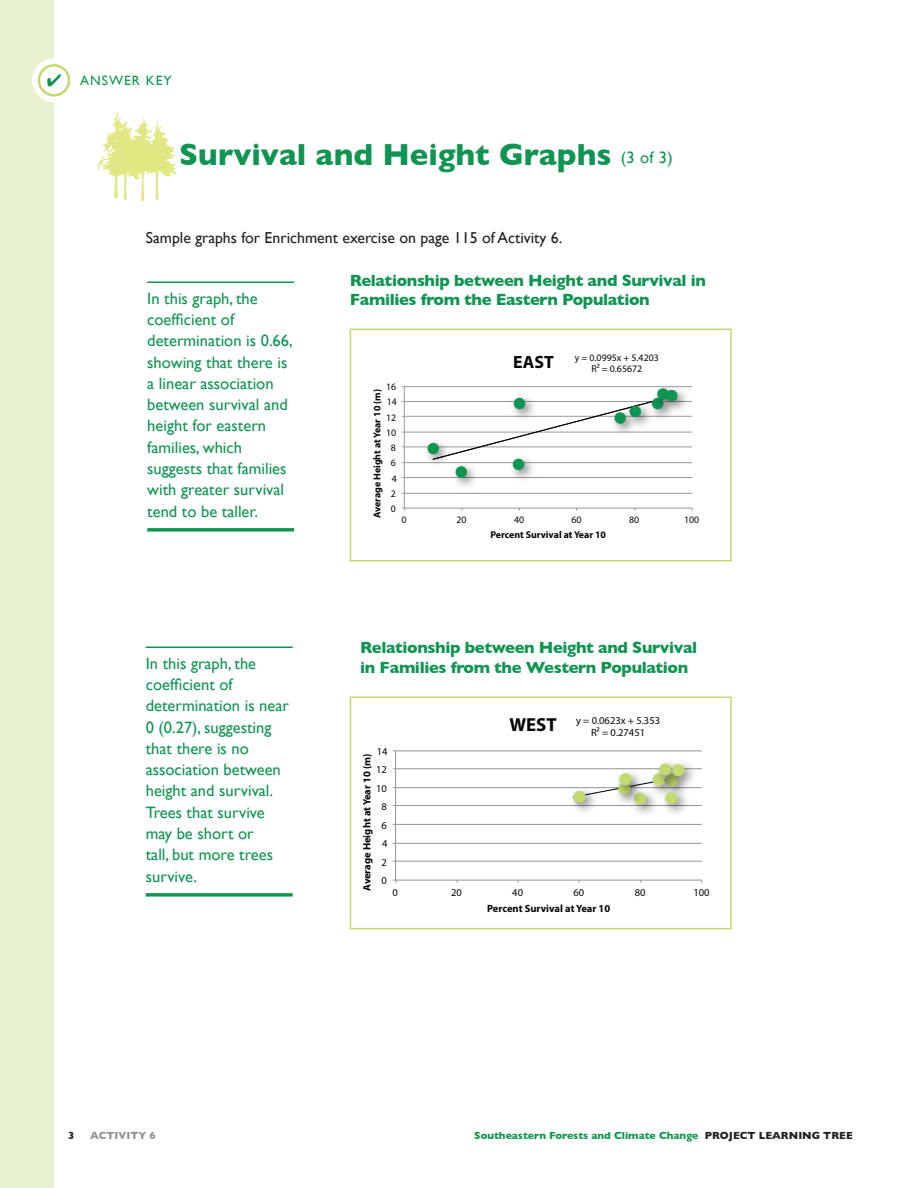
<style>
.page{position:relative;width:918px;height:1188px;background:#fff}
.page>*{position:absolute;margin:0;border:0;box-sizing:border-box;transform-origin:0 0}
.t1{font:700 31.05px "Gill Sans";color:#0f9551}
.t2{font:700 18.9px "Myriad Pro";color:#050504}
.t3{font:700 17.7px "Myriad Pro";color:#050504}
.t4{font:16.5px/21.3px "Gill Sans";color:#0f9551}
.t5{font:700 16.5px/19.8px "Gill Sans";letter-spacing:-.02em;color:#0f9551}
.t6{font:15.9px "Gill Sans";color:#231f20}
.t7{font:13.5px "Gill Sans";letter-spacing:.075em;color:#0f9551}
.t8{font:700 10.5px "Gill Sans";color:#0f9551}
.t9{font:10.5px/12.6px "Myriad Pro";color:#050504;text-align:center}
.t10{font:700 10.5px "Myriad Pro";color:#050504}
.t11{font:700 10.5px "Gill Sans";color:#919396}
.t12{font:700 10.5px "Gill Sans";color:#231f20}
.t13{font:9.9px/11.9px "Myriad Pro";color:#050504;text-align:center}
.t14{font:700 9.9px "Myriad Pro";color:#050504}
.s1{font-weight:400;font-size:16.5px}
.s2{color:#231f20}
</style>
<div class="page">
<div style="left:0;top:0;width:54px;height:1188px;background:#e9f2d0"></div>
<div style="left:32px;top:59px;width:44px;height:43px;background:#fff;border-radius:50%"></div>
<svg style="left:47px;top:74px;width:14px;height:13px"></svg>
<div style="left:38px;top:64px;width:32px;height:33px;border:2px solid #c1d96b;border-radius:50%"></div>
<svg style="left:97px;top:112px;width:80px;height:90px"></svg>
<hr style="left:147px;top:281px;width:147px;height:2px;background:#0f9551">
<svg style="left:147px;top:528px;width:147px;height:4px"></svg>
<hr style="left:146px;top:647px;width:147px;height:1px;background:#0f9551">
<svg style="left:146px;top:893px;width:147px;height:4px"></svg>
<hr style="left:405px;top:493px;width:287px;height:1px;background:#989898">
<hr style="left:405px;top:477px;width:287px;height:1px;background:#989898">
<hr style="left:405px;top:462px;width:287px;height:1px;background:#989898">
<hr style="left:405px;top:446px;width:287px;height:1px;background:#989898">
<hr style="left:405px;top:432px;width:287px;height:1px;background:#989898">
<hr style="left:405px;top:416px;width:287px;height:1px;background:#989898">
<hr style="left:405px;top:401px;width:287px;height:1px;background:#989898">
<hr style="left:405px;top:386px;width:287px;height:1px;background:#989898">
<hr style="left:404px;top:386px;width:1px;height:122px;background:#989898">
<hr style="left:404px;top:508px;width:288px;height:1px;background:#989898">
<img style="left:420px;top:446px;width:7px;height:18px">
<img style="left:448px;top:478px;width:35px;height:16px">
<img style="left:649px;top:386px;width:9px;height:2px">
<img style="left:658px;top:386px;width:34px;height:31px">
<svg style="left:427px;top:388px;width:251px;height:90px"></svg>
<div style="left:350px;top:329px;width:382px;height:232px;border:2px solid #c1d96b"></div>
<hr style="left:396px;top:861px;width:306px;height:1px;background:#989898">
<hr style="left:396px;top:843px;width:306px;height:1px;background:#989898">
<hr style="left:396px;top:824px;width:306px;height:1px;background:#989898">
<hr style="left:396px;top:805px;width:306px;height:1px;background:#989898">
<hr style="left:396px;top:787px;width:306px;height:1px;background:#989898">
<hr style="left:396px;top:768px;width:306px;height:1px;background:#989898">
<hr style="left:396px;top:750px;width:306px;height:1px;background:#989898">
<hr style="left:395px;top:750px;width:1px;height:130px;background:#989898">
<hr style="left:396px;top:880px;width:306px;height:1px;background:#989898">
<img style="left:565px;top:787px;width:30px;height:25px">
<img style="left:667px;top:762px;width:34px;height:31px">
<svg style="left:573px;top:763px;width:112px;height:43px"></svg>
<div style="left:350px;top:697px;width:382px;height:232px;border:2px solid #c1d96b"></div>
<p class="t7" style="left:80px;top:73px;width:93px">ANSWER KEY</p>
<h1 class="t1" style="left:179px;top:136px;width:495px">Survival and Height Graphs <span class="s1">(3 of 3)</span></h1>
<p class="t6" style="left:146px;top:228px;width:418px">Sample graphs for Enrichment exercise on page 115 of Activity 6.</p>
<p class="t4" style="left:147px;top:287px;width:147px">In this graph, the coefficient of determination is 0.66, showing that there is a linear association between survival and height for eastern families, which suggests that families with greater survival tend to be taller.</p>
<p class="t4" style="left:146px;top:652px;width:145px">In this graph, the coefficient of determination is near<br>0 (0.27), suggesting that there is no association between height and survival.<br>Trees that survive may be short or<br>tall, but more trees survive.</p>
<p class="t5" style="left:350px;top:270px;width:358px">Relationship between Height and Survival in<br>Families from the Eastern Population</p>
<p class="t3" style="left:513px;top:351px;width:42px">EAST</p>
<p class="t13" style="left:575px;top:351px;width:86px">y = 0.0995x + 5.4203<br>R² = 0.65672</p>
<p class="t13" style="left:386px;top:381px;width:12px">16</p>
<p class="t14" style="left:371px;top:518px;width:131px;rotate:-90deg">Average Height at Year 10 (m)</p>
<p class="t13" style="left:387px;top:396px;width:12px">14</p>
<p class="t13" style="left:386px;top:411px;width:12px">12</p>
<p class="t13" style="left:386px;top:427px;width:12px">10</p>
<p class="t13" style="left:391px;top:442px;width:7px">8</p>
<p class="t13" style="left:391px;top:457px;width:7px">6</p>
<p class="t13" style="left:392px;top:472px;width:7px">4</p>
<p class="t13" style="left:391px;top:487px;width:7px">2</p>
<p class="t13" style="left:391px;top:503px;width:7px">0</p>
<p class="t13" style="left:401px;top:514px;width:7px">0</p>
<p class="t13" style="left:456px;top:514px;width:12px">20</p>
<p class="t13" style="left:514px;top:514px;width:12px">40</p>
<p class="t13" style="left:572px;top:514px;width:12px">60</p>
<p class="t13" style="left:629px;top:514px;width:12px">80</p>
<p class="t13" style="left:684px;top:514px;width:17px">100</p>
<p class="t14" style="left:490px;top:528px;width:117px">Percent Survival at Year 10</p>
<p class="t5" style="left:360px;top:637px;width:338px">Relationship between Height and Survival in Families from the Western Population</p>
<p class="t2" style="left:509px;top:713px;width:49px">WEST</p>
<p class="t9" style="left:576px;top:714px;width:86px">y = 0.0623x + 5.353<br>R² = 0.27451</p>
<p class="t9" style="left:377px;top:745px;width:12px">14</p>
<p class="t10" style="left:360px;top:891px;width:139px;rotate:-90deg">Average Height at Year 10 (m)</p>
<p class="t9" style="left:376px;top:763px;width:12px">12</p>
<p class="t9" style="left:376px;top:782px;width:12px">10</p>
<p class="t9" style="left:381px;top:800px;width:7px">8</p>
<p class="t9" style="left:381px;top:819px;width:7px">6</p>
<p class="t9" style="left:382px;top:837px;width:7px">4</p>
<p class="t9" style="left:381px;top:856px;width:7px">2</p>
<p class="t9" style="left:381px;top:874px;width:7px">0</p>
<p class="t9" style="left:392px;top:886px;width:7px">0</p>
<p class="t9" style="left:451px;top:886px;width:12px">20</p>
<p class="t9" style="left:512px;top:886px;width:12px">40</p>
<p class="t9" style="left:574px;top:886px;width:12px">60</p>
<p class="t9" style="left:635px;top:886px;width:12px">80</p>
<p class="t9" style="left:693px;top:886px;width:18px">100</p>
<p class="t10" style="left:487px;top:902px;width:125px">Percent Survival at Year 10</p>
<p class="t12" style="left:68px;top:1129px;width:8px">3</p>
<p class="t11" style="left:90px;top:1129px;width:67px">ACTIVITY 6</p>
<p class="t8" style="left:474px;top:1129px;width:380px">Southeastern Forests and Climate Change <span class="s2">PROJECT LEARNING TREE</span></p>
</div>
